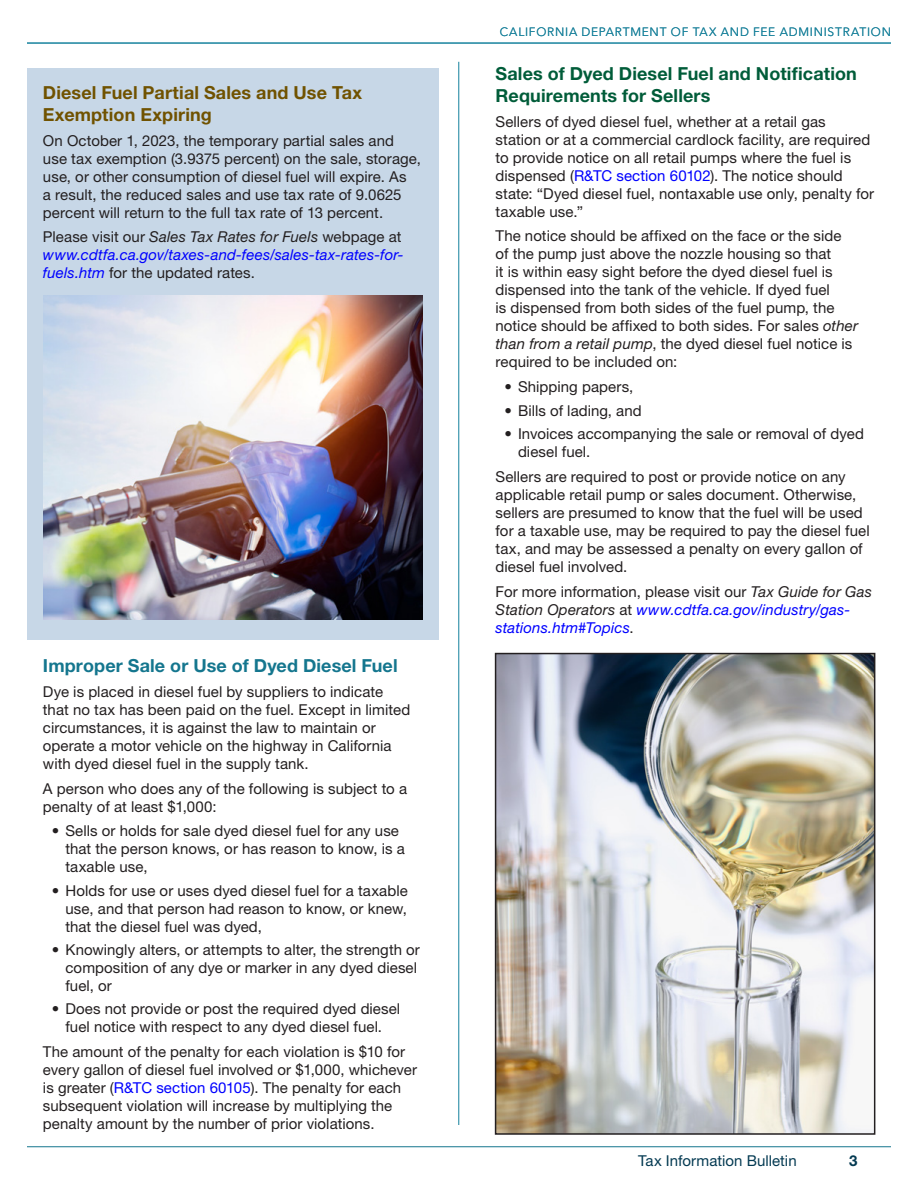
<style>
.page{position:relative;width:918px;height:1188px;background:#fff}
.page>*{position:absolute;margin:0;border:0;box-sizing:border-box;transform-origin:0 0}
.t1{font:700 18px/21.6px "Helvetica Neue LT Std";letter-spacing:.005em;color:#005c39}
.t2{font:700 18px/21.6px "Helvetica Neue LT Std";letter-spacing:.005em;color:#705200}
.t3{font:700 18px "Helvetica Neue LT Std";letter-spacing:.005em;color:#14768e}
.t4{font:15px/18px "Helvetica Neue LT Std";letter-spacing:.005em;color:#231f20}
.t5{font:italic 15px/18px "Helvetica Neue LT Std";letter-spacing:.01em;color:#00f}
.t6{font:15px "Helvetica Neue LT Std";letter-spacing:.005em;color:#043a52}
.t7{font:700 15px "Helvetica Neue LT Std";color:#043a52}
.t8{font:300 12px "Avenir LT Std";letter-spacing:.065em;color:#17839e}
.s1{font-style:normal;color:#231f20}
.s2{color:#231f20}
.s3{color:#00f}
.s4{font-style:italic}
</style>
<div class="page">
<hr style="left:27px;top:1146px;width:864px;height:1px;background:#14768e">
<div style="left:27px;top:68px;width:412px;height:571px;background:#c7d7e7"></div>
<hr style="left:27px;top:43px;width:864px;height:1px;background:#17839e">
<hr style="left:459px;top:62px;width:1px;height:1063px;background:#17839e">
<img style="left:43px;top:296px;width:379px;height:323px">
<img style="left:498px;top:656px;width:374px;height:476px">
<div style="left:495px;top:653px;width:380px;height:482px;border:2px solid #231f20"></div>
<h2 class="t2" style="left:43px;top:82px;width:321px">Diesel Fuel Partial Sales and Use Tax<br>Exemption Expiring</h2>
<p class="t4" style="left:43px;top:131px;width:379px">On October 1, 2023, the temporary partial sales and use tax exemption (3.9375 percent) on the sale, storage, use, or other consumption of diesel fuel will expire. As<br>a result, the reduced sales and use tax rate of 9.0625 percent will return to the full tax rate of 13 percent.</p>
<p class="t5" style="left:43px;top:228px;width:362px"><span class="s1">Please visit our</span> <span class="s2">Sales Tax Rates for Fuels</span> <span class="s1">webpage at </span>www.cdtfa.ca.gov/taxes-and-fees/sales-tax-rates-for&shy;fuels.htm <span class="s1">for the updated rates.</span></p>
<h2 class="t3" style="left:43px;top:654px;width:356px">Improper Sale or Use of Dyed Diesel Fuel</h2>
<p class="t4" style="left:43px;top:682px;width:369px">Dye is placed in diesel fuel by suppliers to indicate that no tax has been paid on the fuel. Except in limited circumstances, it is against the law to maintain or operate a motor vehicle on the highway in California with dyed diesel fuel in the supply tank.</p>
<p class="t4" style="left:43px;top:779px;width:366px">A person who does any of the following is subject to a penalty of at least $1,000:</p>
<p class="t4" style="left:65px;top:822px;width:341px;text-indent:-14px">• Sells or holds for sale dyed diesel fuel for any use that the person knows, or has reason to know, is a taxable use,</p>
<p class="t4" style="left:65px;top:881px;width:344px;text-align:justify;text-indent:-14px">• Holds for use or uses dyed diesel fuel for a taxable use, and that person had reason to know, or knew, that the diesel fuel was dyed,</p>
<p class="t4" style="left:65px;top:941px;width:356px;text-indent:-14px">• Knowingly alters, or attempts to alter, the strength or composition of any dye or marker in any dyed diesel fuel, or</p>
<p class="t4" style="left:52px;top:1000px;width:350px;text-align:center">• Does not provide or post the required dyed diesel fuel notice with respect to any dyed diesel fuel.</p>
<p class="t4" style="left:43px;top:1043px;width:376px">The amount of the penalty for each violation is $10 for every gallon of diesel fuel involved or $1,000, whichever is greater (<span class="s3">R&amp;TC section 60105</span>). The penalty for each subsequent violation will increase by multiplying the penalty amount by the number of prior violations.</p>
<p class="t8" style="left:500px;top:25px;width:393px">CALIFORNIA DEPARTMENT OF TAX AND FEE ADMINISTRATION</p>
<h2 class="t1" style="left:496px;top:63px;width:363px">Sales of Dyed Diesel Fuel and Notification<br>Requirements for Sellers</h2>
<p class="t4" style="left:496px;top:112px;width:380px">Sellers of dyed diesel fuel, whether at a retail gas station or at a commercial cardlock facility, are required to provide notice on all retail pumps where the fuel is dispensed (<span class="s3">R&amp;TC section 60102</span>). The notice should state: “Dyed diesel fuel, nontaxable use only, penalty for taxable use.”</p>
<p class="t4" style="left:496px;top:227px;width:364px">The notice should be affixed on the face or the side of the pump just above the nozzle housing so that<br>it is within easy sight before the dyed diesel fuel is dispensed into the tank of the vehicle. If dyed fuel<br>is dispensed from both sides of the fuel pump, the notice should be affixed to both sides. For sales <span class="s4">other than from a retail pump</span>, the dyed diesel fuel notice is required to be included on:</p>
<p class="t4" style="left:505px;top:378px;width:130px">• Shipping papers,</p>
<p class="t4" style="left:505px;top:401px;width:139px">• Bills of lading, and</p>
<p class="t4" style="left:518px;top:424px;width:347px;text-indent:-14px">• Invoices accompanying the sale or removal of dyed diesel fuel.</p>
<p class="t4" style="left:496px;top:467px;width:376px">Sellers are required to post or provide notice on any applicable retail pump or sales document. Otherwise, sellers are presumed to know that the fuel will be used for a taxable use, may be required to pay the diesel fuel tax, and may be assessed a penalty on every gallon of diesel fuel involved.</p>
<p class="t5" style="left:496px;top:582px;width:378px"><span class="s1">For more information, please visit our</span> <span class="s2">Tax Guide for Gas<br>Station Operators</span> <span class="s1">at</span> www.cdtfa.ca.gov/industry/gas&shy;stations.htm#Topics<span class="s1">.</span></p>
<p class="t6" style="left:638px;top:1152px;width:160px">Tax Information Bulletin</p>
<p class="t7" style="left:849px;top:1152px;width:10px">3</p>
</div>
